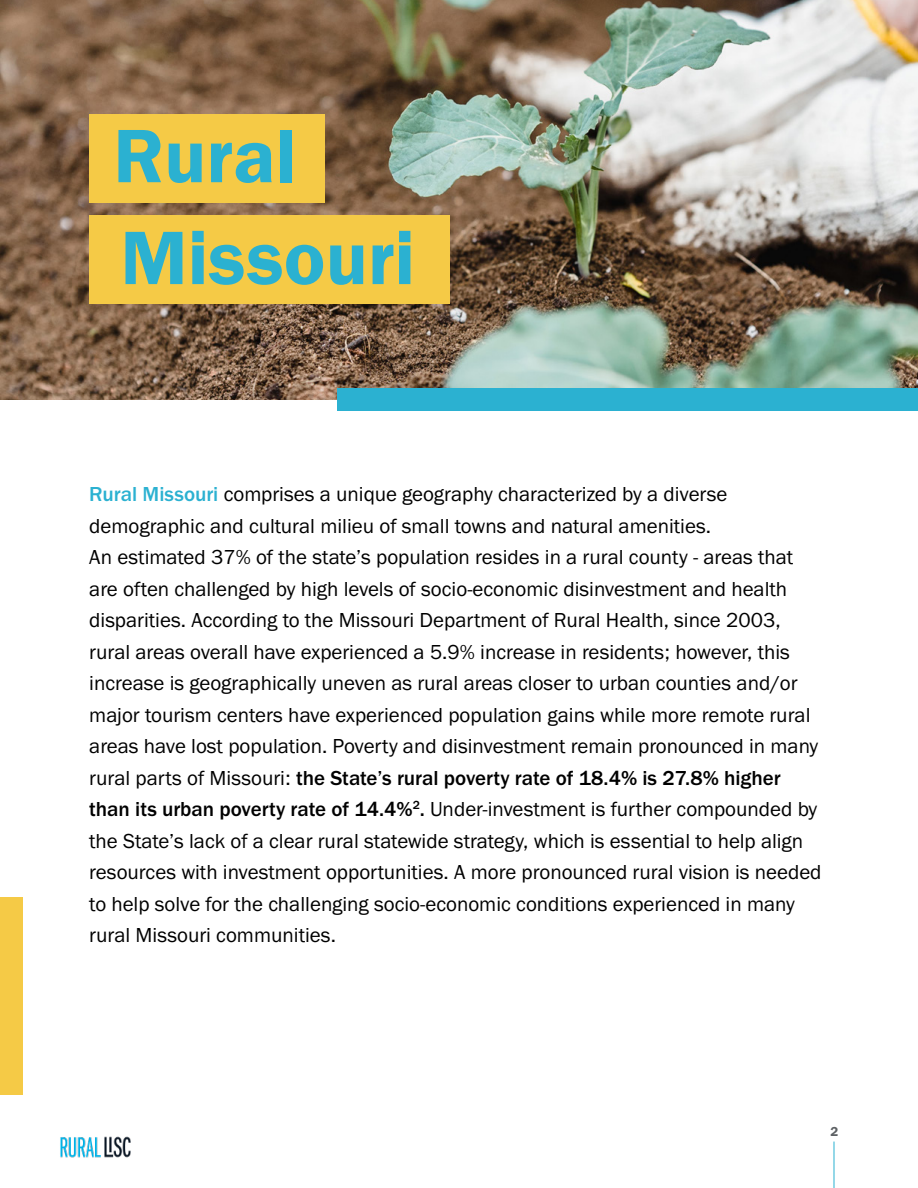
<style>
.page{position:relative;width:918px;height:1188px;background:#fff}
.page>*{position:absolute;margin:0;border:0;box-sizing:border-box;transform-origin:0 0}
.t1{font:78.3px "Franklin Gothic URW Dem";color:#2bb1d1}
.t2{font:21px/31.5px "Franklin Gothic URW Boo";color:#000}
.t3{font:500 21px "Franklin Gothic URW";color:#000}
.t4{font:13.5px "Franklin Gothic URW Dem";color:#5d6164}
.s1{font-family:"Franklin Gothic URW";font-weight:500;color:#2bb1d1}
.s2{font-family:"Franklin Gothic URW Boo";font-weight:400}
.s3{font-family:"Franklin Gothic URW";font-weight:500}
</style>
<div class="page">
<hr style="left:834px;top:1142px;width:1px;height:46px;background:#2bb1d1">
<img style="left:60px;top:1136px;width:71px;height:22px">
<img style="left:0;top:0;width:918px;height:400px">
<div style="left:89px;top:115px;width:235px;height:88px;background:#f5ca46"></div>
<div style="left:89px;top:215px;width:361px;height:89px;background:#f5ca46"></div>
<div style="left:338px;top:388px;width:580px;height:23px;background:#2bb1d1"></div>
<div style="left:0;top:897px;width:23px;height:198px;background:#f5ca46"></div>
<h1 class="t1" style="left:113px;top:108px;width:185px">Rural</h1>
<h1 class="t1" style="left:120px;top:210px;width:296px">Missouri</h1>
<p class="t2" style="left:89px;top:478px;width:731px"><span class="s1">Rural Missouri</span> comprises a unique geography characterized by a diverse demographic and cultural milieu of small towns and natural amenities.<br>An estimated 37% of the state’s population resides in a rural county - areas that are often challenged by high levels of socio-economic disinvestment and health disparities. According to the Missouri Department of Rural Health, since 2003, rural areas overall have experienced a 5.9% increase in residents; however, this increase is geographically uneven as rural areas closer to urban counties and/or major tourism centers have experienced population gains while more remote rural areas have lost population. Poverty and disinvestment remain pronounced in many</p>
<p class="t3" style="left:89px;top:765px;width:693px"><span class="s2">rural parts of Missouri:</span> the State’s rural poverty rate of 18.4% is 27.8% higher</p>
<p class="t2" style="left:89px;top:793px;width:734px"><span class="s3">than its urban poverty rate of 14.4%</span><sup>2</sup><span class="s3">.</span> Under-investment is further compounded by the State’s lack of a clear rural statewide strategy, which is essential to help align resources with investment opportunities. A more pronounced rural vision is needed to help solve for the challenging socio-economic conditions experienced in many rural Missouri communities.</p>
<p class="t4" style="left:830px;top:1123px;width:9px">2</p>
</div>
